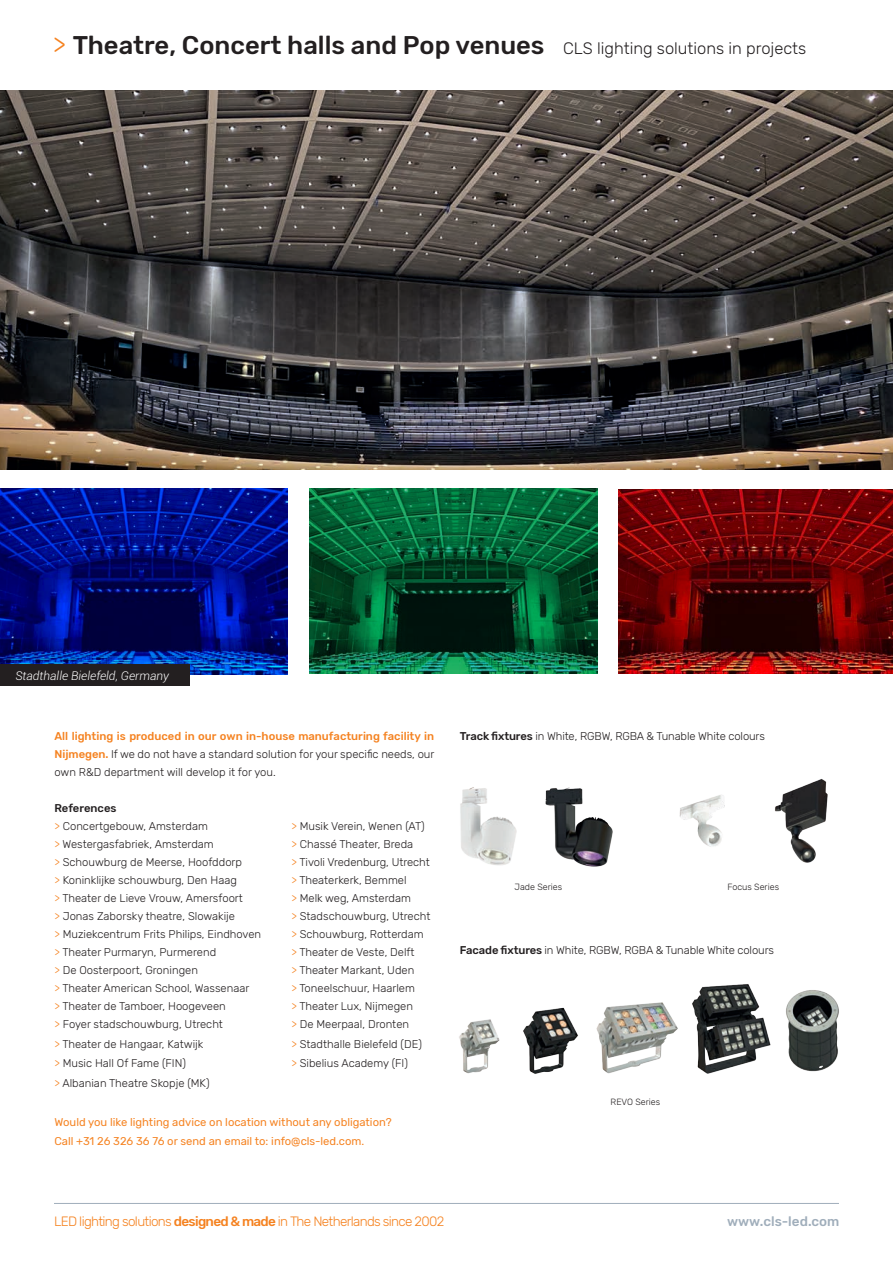
<style>
.page{position:relative;width:893px;height:1263px;background:#fff}
.page>*{position:absolute;margin:0;border:0;box-sizing:border-box;transform-origin:0 0}
.t1{font:500 25.5px "Rubik";color:#231f20}
.t2{font:300 13.5px "Rubik";letter-spacing:-.05em;color:#f58220}
.t3{font:500 13.5px "Rubik";color:#a0aebb}
.t4{font:italic 300 12px "Roboto";color:#fff}
.t5{font:300 11.25px/18px "Rubik";color:#231f20;text-align:justify}
.t6{font:11.25px "Rubik";color:#f58220}
.t7{font:500 11.25px "Rubik";color:#231f20}
.t8{font:300 9px "Rubik";color:#231f20}
.s1{font-weight:300;font-size:27px;color:#f58220}
.s2{font-weight:300;font-size:16.5px}
.s3{font-weight:500;color:#f58220}
.s4{color:#f58220}
.s5{font-weight:500}
</style>
<div class="page">
<hr style="left:54px;top:1203px;width:785px;height:1px;background:#a0aebb">
<img style="left:459px;top:1019px;width:41px;height:55px">
<img style="left:523px;top:1007px;width:55px;height:67px">
<img style="left:596px;top:1002px;width:82px;height:72px">
<img style="left:692px;top:984px;width:79px;height:90px">
<img style="left:786px;top:990px;width:53px;height:82px">
<img style="left:460px;top:787px;width:57px;height:78px">
<img style="left:545px;top:787px;width:68px;height:80px">
<img style="left:775px;top:779px;width:53px;height:84px">
<img style="left:679px;top:795px;width:46px;height:52px">
<img style="left:0;top:90px;width:893px;height:380px">
<img style="left:0;top:489px;width:288px;height:185px">
<img style="left:310px;top:489px;width:287px;height:184px">
<img style="left:619px;top:489px;width:274px;height:184px">
<div style="left:0;top:664px;width:190px;height:22px;background:#231f20"></div>
<p class="t1" style="left:53px;top:31px;width:755px"><span class="s1">&gt;</span> Theatre, Concert halls and Pop venues <span class="s2">CLS lighting solutions in projects</span></p>
<p class="t4" style="left:15px;top:667px;width:155px">Stadthalle Bielefeld, Germany</p>
<p class="t5" style="left:54px;top:727px;width:381px"><span class="s3">All lighting is produced in our own in-house manufacturing facility in Nijmegen.</span> If we do not have a standard solution for your specific needs, our own R&amp;D department will develop it for you.</p>
<p class="t7" style="left:54px;top:802px;width:64px">References</p>
<p class="t5" style="left:54px;top:817px;width:155px"><span class="s4">&gt;</span> Concertgebouw, Amsterdam</p>
<p class="t5" style="left:291px;top:817px;width:135px"><span class="s4">&gt;</span> Musik Verein, Wenen (AT)</p>
<p class="t5" style="left:54px;top:835px;width:161px"><span class="s4">&gt;</span> Westergasfabriek, Amsterdam</p>
<p class="t5" style="left:291px;top:835px;width:123px"><span class="s4">&gt;</span> Chassé Theater, Breda</p>
<p class="t5" style="left:54px;top:853px;width:189px"><span class="s4">&gt;</span> Schouwburg de Meerse, Hoofddorp</p>
<p class="t5" style="left:291px;top:853px;width:140px"><span class="s4">&gt;</span> Tivoli Vredenburg, Utrecht</p>
<p class="t5" style="left:54px;top:871px;width:184px"><span class="s4">&gt;</span> Koninklijke schouwburg, Den Haag</p>
<p class="t5" style="left:291px;top:871px;width:117px"><span class="s4">&gt;</span> Theaterkerk, Bemmel</p>
<p class="t5" style="left:54px;top:889px;width:190px"><span class="s4">&gt;</span> Theater de Lieve Vrouw, Amersfoort</p>
<p class="t5" style="left:291px;top:889px;width:121px"><span class="s4">&gt;</span> Melk weg, Amsterdam</p>
<p class="t5" style="left:54px;top:907px;width:182px"><span class="s4">&gt;</span> Jonas Zaborsky theatre, Slowakije</p>
<p class="t5" style="left:291px;top:907px;width:140px"><span class="s4">&gt;</span> Stadschouwburg, Utrecht</p>
<p class="t5" style="left:54px;top:925px;width:208px"><span class="s4">&gt;</span> Muziekcentrum Frits Philips, Eindhoven</p>
<p class="t5" style="left:291px;top:925px;width:134px"><span class="s4">&gt;</span> Schouwburg, Rotterdam</p>
<p class="t5" style="left:54px;top:943px;width:163px"><span class="s4">&gt;</span> Theater Purmaryn, Purmerend</p>
<p class="t5" style="left:291px;top:943px;width:125px"><span class="s4">&gt;</span> Theater de Veste, Delft</p>
<p class="t5" style="left:54px;top:961px;width:145px"><span class="s4">&gt;</span> De Oosterpoort, Groningen</p>
<p class="t5" style="left:291px;top:961px;width:124px"><span class="s4">&gt;</span> Theater Markant, Uden</p>
<p class="t5" style="left:54px;top:979px;width:196px"><span class="s4">&gt;</span> Theater American School, Wassenaar</p>
<p class="t5" style="left:291px;top:979px;width:125px"><span class="s4">&gt;</span> Toneelschuur, Haarlem</p>
<p class="t5" style="left:54px;top:997px;width:173px"><span class="s4">&gt;</span> Theater de Tamboer, Hoogeveen</p>
<p class="t5" style="left:291px;top:997px;width:123px"><span class="s4">&gt;</span> Theater Lux, Nijmegen</p>
<p class="t5" style="left:54px;top:1015px;width:170px"><span class="s4">&gt;</span> Foyer stadschouwburg, Utrecht</p>
<p class="t5" style="left:291px;top:1015px;width:119px"><span class="s4">&gt;</span> De Meerpaal, Dronten</p>
<p class="t5" style="left:54px;top:1035px;width:150px"><span class="s4">&gt;</span> Theater de Hangaar, Katwijk</p>
<p class="t5" style="left:291px;top:1035px;width:132px"><span class="s4">&gt;</span> Stadthalle Bielefeld (DE)</p>
<p class="t5" style="left:54px;top:1054px;width:133px"><span class="s4">&gt;</span> Music Hall Of Fame (FIN)</p>
<p class="t5" style="left:291px;top:1054px;width:118px"><span class="s4">&gt;</span> Sibelius Academy (FI)</p>
<p class="t5" style="left:54px;top:1074px;width:157px"><span class="s4">&gt;</span> Albanian Theatre Skopje (MK)</p>
<p class="t6" style="left:54px;top:1115px;width:339px">Would you like lighting advice on location without any obligation?</p>
<p class="t6" style="left:54px;top:1135px;width:311px">Call +31 26 326 36 76 or send an email to: info@cls-led.com.</p>
<p class="t5" style="left:460px;top:727px;width:307px"><span class="s5">Track fixtures</span> in White, RGBW, RGBA &amp; Tunable White colours</p>
<p class="t8" style="left:514px;top:881px;width:49px">Jade Series</p>
<p class="t8" style="left:727px;top:881px;width:53px">Focus Series</p>
<p class="t5" style="left:460px;top:942px;width:316px"><span class="s5">Facade fixtures</span> in White, RGBW, RGBA &amp; Tunable White colours</p>
<p class="t8" style="left:611px;top:1096px;width:51px">REVO Series</p>
<p class="t2" style="left:54px;top:1213px;width:392px">LED lighting solutions <span class="s5">designed &amp; made</span> in The Netherlands since 2002</p>
<p class="t3" style="left:727px;top:1213px;width:114px">www.cls-led.com</p>
</div>
